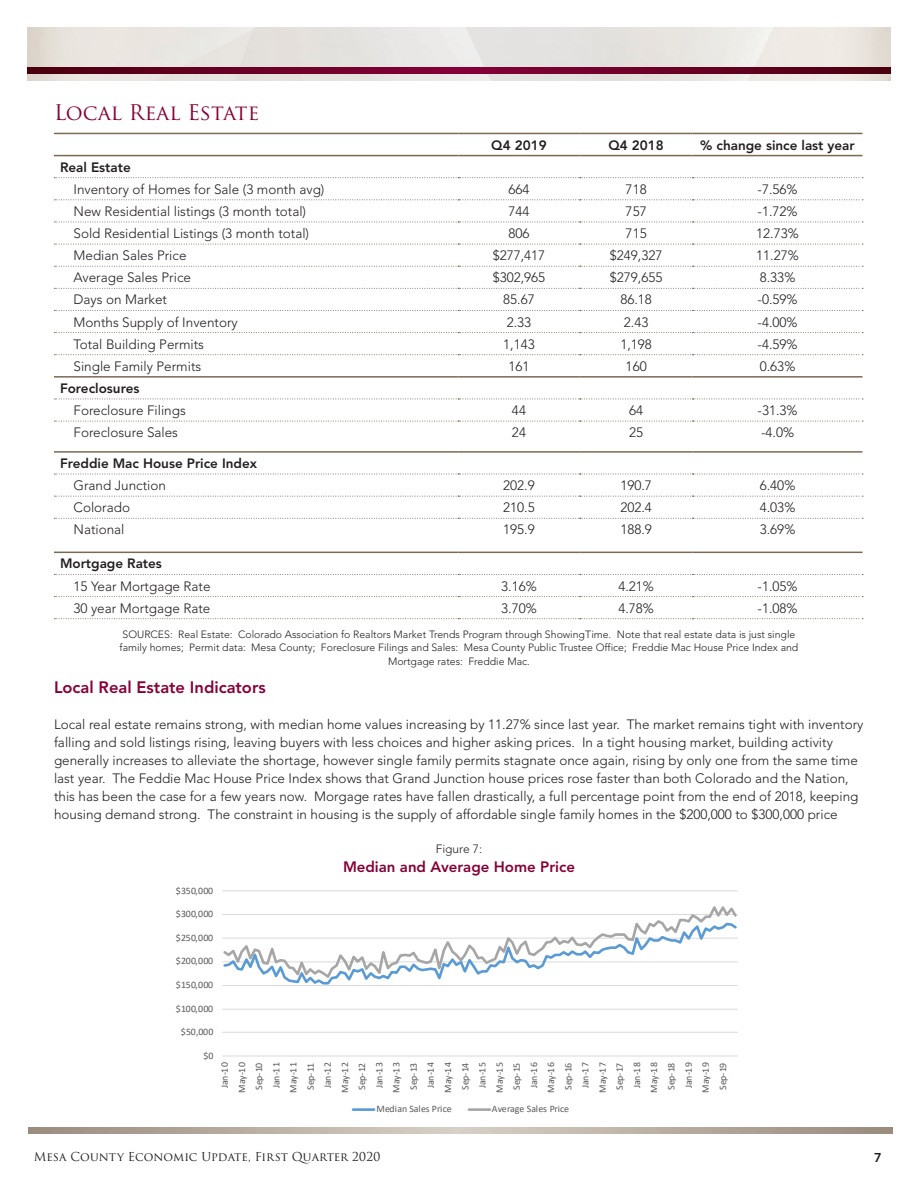
<style>
.page{position:relative;width:918px;height:1188px;background:#fff}
.page>*{position:absolute;margin:0;border:0;box-sizing:border-box;transform-origin:0 0}
.t1{font:21px "Trajan Pro";color:#860037}
.t2{font:800 16.5px "Avenir";color:#860037}
.t3{font:800 15px "Avenir";color:#860037}
.t4{font:300 13.5px/18px "Avenir";color:#231f20}
.t5{font:800 13.5px "Avenir";color:#231f20}
.t6{font:800 12.75px "Avenir";color:#231f20}
.t7{font:12px "Trajan Pro 3";color:#231f20}
.t8{font:300 12px "Avenir";color:#231f20}
.t9{font:300 10.5px/13.5px "Avenir";color:#231f20;text-align:center}
.t10{font:9.9px/17.2px "Calibri";letter-spacing:.01em;color:#595959;text-align:center}
.t11{font:9.9px "Calibri";letter-spacing:-.01em;color:#595959}
</style>
<div class="page">
<img style="left:27px;top:27px;width:864px;height:54px">
<svg style="left:27px;top:68px;width:864px;height:6px"></svg>
<svg style="left:28px;top:1128px;width:864px;height:6px"></svg>
<hr style="left:54px;top:133px;width:404px;height:1px;background:#7c6954">
<hr style="left:458px;top:133px;width:122px;height:1px;background:#7c6954">
<hr style="left:580px;top:133px;width:113px;height:1px;background:#7c6954">
<hr style="left:693px;top:133px;width:169px;height:1px;background:#7c6954">
<hr style="left:54px;top:155px;width:404px;height:1px;background:#7c6954">
<hr style="left:458px;top:155px;width:122px;height:1px;background:#7c6954">
<hr style="left:580px;top:155px;width:113px;height:1px;background:#7c6954">
<hr style="left:693px;top:155px;width:169px;height:1px;background:#7c6954">
<svg style="left:54px;top:177px;width:809px;height:1px"></svg>
<svg style="left:54px;top:199px;width:809px;height:1px"></svg>
<svg style="left:54px;top:222px;width:809px;height:1px"></svg>
<svg style="left:54px;top:244px;width:809px;height:1px"></svg>
<svg style="left:54px;top:266px;width:809px;height:1px"></svg>
<svg style="left:54px;top:288px;width:809px;height:1px"></svg>
<svg style="left:54px;top:310px;width:809px;height:1px"></svg>
<svg style="left:54px;top:496px;width:809px;height:1px"></svg>
<svg style="left:54px;top:518px;width:809px;height:1px"></svg>
<svg style="left:54px;top:596px;width:809px;height:1px"></svg>
<svg style="left:54px;top:618px;width:809px;height:1px"></svg>
<svg style="left:54px;top:421px;width:809px;height:1px"></svg>
<hr style="left:54px;top:451px;width:404px;height:2px;background:#7c6954">
<hr style="left:458px;top:451px;width:122px;height:2px;background:#7c6954">
<hr style="left:580px;top:451px;width:113px;height:2px;background:#7c6954">
<hr style="left:693px;top:451px;width:169px;height:2px;background:#7c6954">
<svg style="left:54px;top:474px;width:809px;height:1px"></svg>
<hr style="left:54px;top:552px;width:404px;height:1px;background:#7c6954">
<hr style="left:458px;top:552px;width:122px;height:1px;background:#7c6954">
<hr style="left:580px;top:552px;width:113px;height:1px;background:#7c6954">
<hr style="left:693px;top:552px;width:169px;height:1px;background:#7c6954">
<svg style="left:54px;top:574px;width:809px;height:1px"></svg>
<hr style="left:54px;top:376px;width:404px;height:2px;background:#7c6954">
<hr style="left:458px;top:376px;width:122px;height:2px;background:#7c6954">
<hr style="left:580px;top:376px;width:113px;height:2px;background:#7c6954">
<hr style="left:693px;top:376px;width:169px;height:2px;background:#7c6954">
<svg style="left:54px;top:399px;width:809px;height:1px"></svg>
<svg style="left:54px;top:332px;width:809px;height:1px"></svg>
<svg style="left:54px;top:354px;width:809px;height:1px"></svg>
<hr style="left:222px;top:1032px;width:516px;height:1px;background:#d9d9d9">
<hr style="left:222px;top:1009px;width:516px;height:1px;background:#d9d9d9">
<hr style="left:222px;top:890px;width:516px;height:1px;background:#d9d9d9">
<hr style="left:222px;top:1056px;width:516px;height:1px;background:#d9d9d9">
<svg style="left:222px;top:906px;width:516px;height:80px"></svg>
<hr style="left:353px;top:1108px;width:21px;height:3px;background:#5b9bd5">
<hr style="left:469px;top:1108px;width:21px;height:3px;background:#a6a6a6">
<p class="t1" style="left:54px;top:99px;width:207px">Local Real Estate</p>
<p class="t5" style="left:491px;top:137px;width:57px">Q4 2019</p>
<p class="t5" style="left:608px;top:137px;width:57px">Q4 2018</p>
<p class="t5" style="left:700px;top:137px;width:156px">% change since last year</p>
<p class="t5" style="left:60px;top:159px;width:72px">Real Estate</p>
<p class="t4" style="left:74px;top:180px;width:252px">Inventory of Homes for Sale (3 month avg)</p>
<p class="t4" style="left:508px;top:180px;width:23px">664</p>
<p class="t4" style="left:626px;top:180px;width:23px">718</p>
<p class="t4" style="left:758px;top:180px;width:42px">-7.56%</p>
<p class="t4" style="left:74px;top:202px;width:234px">New Residential listings (3 month total)</p>
<p class="t4" style="left:508px;top:202px;width:23px">744</p>
<p class="t4" style="left:626px;top:202px;width:23px">757</p>
<p class="t4" style="left:758px;top:202px;width:42px">-1.72%</p>
<p class="t4" style="left:74px;top:224px;width:237px">Sold Residential Listings (3 month total)</p>
<p class="t4" style="left:508px;top:224px;width:23px">806</p>
<p class="t4" style="left:626px;top:224px;width:23px">715</p>
<p class="t4" style="left:756px;top:224px;width:44px">12.73%</p>
<p class="t4" style="left:74px;top:247px;width:115px">Median Sales Price</p>
<p class="t4" style="left:493px;top:247px;width:54px">$277,417</p>
<p class="t4" style="left:610px;top:247px;width:54px">$249,327</p>
<p class="t4" style="left:756px;top:247px;width:44px">11.27%</p>
<p class="t4" style="left:74px;top:269px;width:119px">Average Sales Price</p>
<p class="t4" style="left:493px;top:269px;width:54px">$302,965</p>
<p class="t4" style="left:610px;top:269px;width:54px">$279,655</p>
<p class="t4" style="left:760px;top:269px;width:37px">8.33%</p>
<p class="t4" style="left:74px;top:291px;width:95px">Days on Market</p>
<p class="t4" style="left:503px;top:291px;width:33px">85.67</p>
<p class="t4" style="left:620px;top:291px;width:33px">86.18</p>
<p class="t4" style="left:758px;top:291px;width:42px">-0.59%</p>
<p class="t4" style="left:74px;top:313px;width:166px">Months Supply of Inventory</p>
<p class="t4" style="left:507px;top:313px;width:26px">2.33</p>
<p class="t4" style="left:624px;top:313px;width:26px">2.43</p>
<p class="t4" style="left:758px;top:313px;width:42px">-4.00%</p>
<p class="t4" style="left:74px;top:335px;width:132px">Total Building Permits</p>
<p class="t4" style="left:503px;top:335px;width:33px">1,143</p>
<p class="t4" style="left:620px;top:335px;width:33px">1,198</p>
<p class="t4" style="left:758px;top:335px;width:42px">-4.59%</p>
<p class="t4" style="left:74px;top:357px;width:129px">Single Family Permits</p>
<p class="t4" style="left:508px;top:357px;width:23px">161</p>
<p class="t4" style="left:626px;top:357px;width:23px">160</p>
<p class="t4" style="left:760px;top:357px;width:37px">0.63%</p>
<p class="t5" style="left:60px;top:380px;width:81px">Foreclosures</p>
<p class="t4" style="left:74px;top:401px;width:114px">Foreclosure Filings</p>
<p class="t4" style="left:512px;top:401px;width:16px">44</p>
<p class="t4" style="left:629px;top:401px;width:16px">64</p>
<p class="t4" style="left:758px;top:401px;width:42px">-31.3%</p>
<p class="t4" style="left:74px;top:424px;width:106px">Foreclosure Sales</p>
<p class="t4" style="left:512px;top:424px;width:16px">24</p>
<p class="t4" style="left:629px;top:424px;width:16px">25</p>
<p class="t4" style="left:761px;top:424px;width:35px">-4.0%</p>
<p class="t5" style="left:60px;top:455px;width:199px">Freddie Mac House Price Index</p>
<p class="t4" style="left:74px;top:477px;width:94px">Grand Junction</p>
<p class="t4" style="left:503px;top:477px;width:33px">202.9</p>
<p class="t4" style="left:620px;top:477px;width:33px">190.7</p>
<p class="t4" style="left:760px;top:477px;width:37px">6.40%</p>
<p class="t4" style="left:74px;top:499px;width:58px">Colorado</p>
<p class="t4" style="left:503px;top:499px;width:33px">210.5</p>
<p class="t4" style="left:620px;top:499px;width:33px">202.4</p>
<p class="t4" style="left:760px;top:499px;width:37px">4.03%</p>
<p class="t4" style="left:74px;top:521px;width:53px">National</p>
<p class="t4" style="left:503px;top:521px;width:33px">195.9</p>
<p class="t4" style="left:620px;top:521px;width:33px">188.9</p>
<p class="t4" style="left:760px;top:521px;width:37px">3.69%</p>
<p class="t5" style="left:60px;top:556px;width:103px">Mortgage Rates</p>
<p class="t4" style="left:74px;top:577px;width:139px">15 Year Mortgage Rate</p>
<p class="t4" style="left:501px;top:577px;width:37px">3.16%</p>
<p class="t4" style="left:618px;top:577px;width:37px">4.21%</p>
<p class="t4" style="left:758px;top:577px;width:42px">-1.05%</p>
<p class="t4" style="left:74px;top:599px;width:138px">30 year Mortgage Rate</p>
<p class="t4" style="left:501px;top:599px;width:37px">3.70%</p>
<p class="t4" style="left:618px;top:599px;width:37px">4.78%</p>
<p class="t4" style="left:758px;top:599px;width:42px">-1.08%</p>
<p class="t9" style="left:120px;top:628px;width:680px">SOURCES: Real Estate: Colorado Association fo Realtors Market Trends Program through ShowingTime. Note that real estate data is just single family homes; Permit data: Mesa County; Foreclosure Filings and Sales: Mesa County Public Trustee Office; Freddie Mac House Price Index and<br>Mortgage rates: Freddie Mac.</p>
<p class="t2" style="left:54px;top:677px;width:213px">Local Real Estate Indicators</p>
<p class="t4" style="left:54px;top:715px;width:811px">Local real estate remains strong, with median home values increasing by 11.27% since last year. The market remains tight with inventory falling and sold listings rising, leaving buyers with less choices and higher asking prices. In a tight housing market, building activity</p>
<p class="t4" style="left:54px;top:751px;width:806px">generally increases to alleviate the shortage, however single family permits stagnate once again, rising by only one from the same time last year. The Feddie Mac House Price Index shows that Grand Junction house prices rose faster than both Colorado and the Nation, this has been the case for a few years now. Morgage rates have fallen drastically, a full percentage point from the end of 2018, keeping housing demand strong. The constraint in housing is the supply of affordable single family homes in the $200,000 to $300,000 price</p>
<p class="t8" style="left:436px;top:842px;width:48px">Figure 7:</p>
<p class="t3" style="left:343px;top:858px;width:233px">Median and Average Home Price</p>
<p class="t10" style="left:176px;top:881px;width:39px">$350,000</p>
<p class="t10" style="left:176px;top:905px;width:39px">$300,000</p>
<p class="t10" style="left:176px;top:929px;width:39px">$250,000</p>
<p class="t10" style="left:176px;top:952px;width:39px">$200,000</p>
<p class="t10" style="left:176px;top:976px;width:39px">$150,000</p>
<p class="t10" style="left:176px;top:999px;width:39px">$100,000</p>
<p class="t10" style="left:181px;top:1023px;width:34px">$50,000</p>
<p class="t10" style="left:203px;top:1047px;width:12px">$0</p>
<p class="t10" style="left:216px;top:1093px;width:32px;rotate:-90deg">Jan-10<br>May-10<br>Sep-10<br>Jan-11<br>May-11<br>Sep-11<br>Jan-12<br>May-12<br>Sep-12<br>Jan-13<br>May-13<br>Sep-13<br>Jan-14<br>May-14<br>Sep-14<br>Jan-15<br>May-15<br>Sep-15<br>Jan-16<br>May-16<br>Sep-16<br>Jan-17<br>May-17<br>Sep-17<br>Jan-18<br>May-18<br>Sep-18<br>Jan-19<br>May-19<br>Sep-19</p>
<p class="t10" style="left:376px;top:1100px;width:77px">Median Sales Price</p>
<p class="t11" style="left:492px;top:1102px;width:79px">Average Sales Price</p>
<p class="t7" style="left:34px;top:1148px;width:348px">Mesa County Economic Update, First Quarter 2020</p>
<p class="t6" style="left:874px;top:1150px;width:9px">7</p>
</div>
